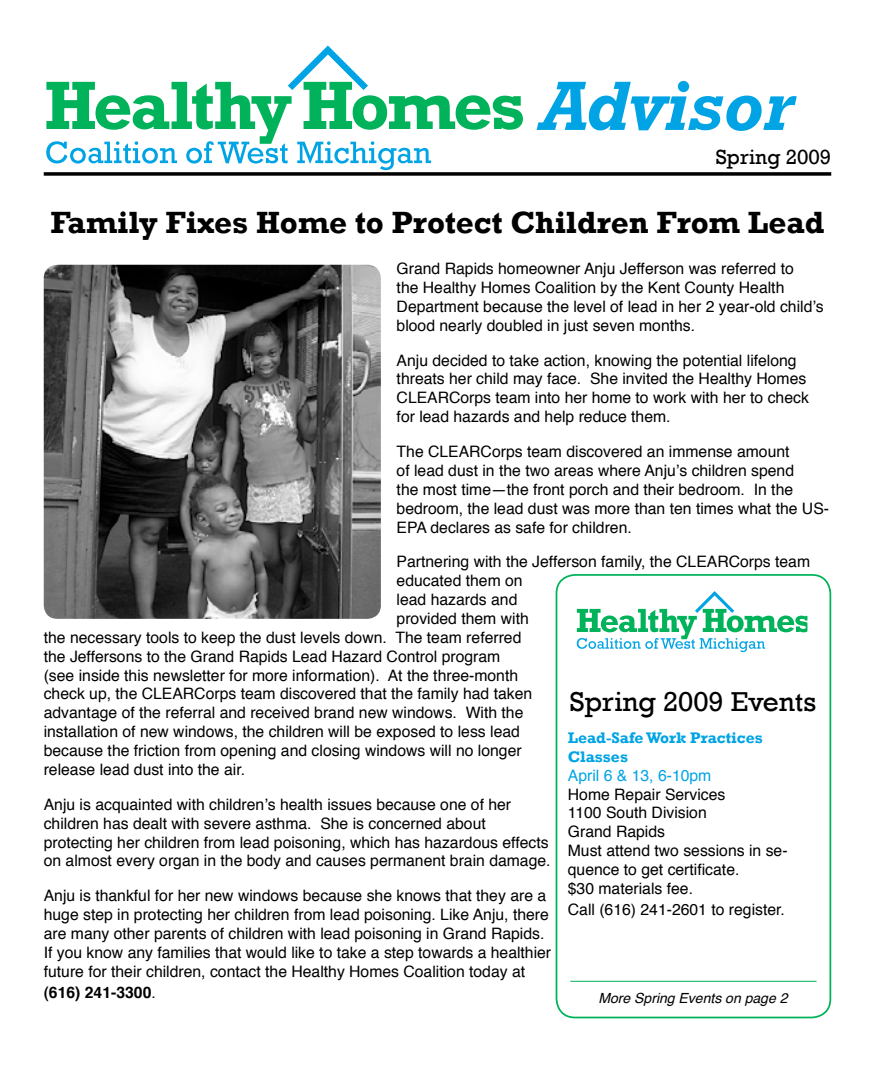
<style>
.page{position:relative;width:882px;height:1071px;background:#fff}
.page>*{position:absolute;margin:0;border:0;box-sizing:border-box;transform-origin:0 0}
.t1{font:italic 700 70.88px "Rockwell";color:#00a4e4}
.t2{font:700 31.5px "Rockwell";color:#000}
.t3{font:28px "Rockwell";color:#000}
.t4{font:21px "Rockwell";color:#000}
.t5{font:15.75px/18.9px "Helvetica";color:#000}
.t6{font:700 15.75px/18.9px "Rockwell";color:#00a4e4}
.t7{font:15.75px "Helvetica";color:#00a4e4}
.t8{font:700 15.75px "Helvetica";color:#000}
.t9{font:italic 14px "Helvetica";color:#000}
.s1{font-weight:400}
</style>
<div class="page">
<svg style="left:46px;top:46px;width:477px;height:124px"></svg>
<svg style="left:44px;top:172px;width:787px;height:4px;background:#1f1f1f"></svg>
<hr style="left:570px;top:981px;width:247px;height:1px;background:#00b259">
<div style="left:556px;top:574px;width:275px;height:444px;border:2px solid #00b259;border-radius:19px"></div>
<svg style="left:577px;top:591px;width:230px;height:61px"></svg>
<img style="left:44px;top:265px;width:337px;height:354px">
<h1 class="t1" style="left:539px;top:64px;width:255px">Advisor</h1>
<h3 class="t4" style="left:716px;top:145px;width:117px">Spring 2009</h3>
<h2 class="t2" style="left:50px;top:203px;width:775px">Family Fixes Home to Protect Children From Lead</h2>
<p class="t5" style="left:397px;top:260px;width:429px">Grand Rapids homeowner Anju Jefferson was referred to<br>the Healthy Homes Coalition by the Kent County Health Department because the level of lead in her 2 year-old child’s blood nearly doubled in just seven months.</p>
<p class="t5" style="left:397px;top:351px;width:414px">Anju decided to take action, knowing the potential lifelong threats her child may face. She invited the Healthy Homes CLEARCorps team into her home to work with her to check for lead hazards and help reduce them.</p>
<p class="t5" style="left:397px;top:442px;width:434px">The CLEARCorps team discovered an immense amount<br>of lead dust in the two areas where Anju’s children spend<br>the most time—the front porch and their bedroom. In the bedroom, the lead dust was more than ten times what the US-EPA declares as safe for children.</p>
<p class="t5" style="left:397px;top:553px;width:415px">Partnering with the Jefferson family, the CLEARCorps team</p>
<p class="t5" style="left:397px;top:572px;width:128px">educated them on</p>
<p class="t5" style="left:397px;top:590px;width:122px">lead hazards and</p>
<p class="t5" style="left:397px;top:609px;width:134px">provided them with</p>
<p class="t5" style="left:44px;top:628px;width:479px">the necessary tools to keep the dust levels down. The team referred</p>
<p class="t5" style="left:44px;top:647px;width:458px">the Jeffersons to the Grand Rapids Lead Hazard Control program</p>
<p class="t5" style="left:44px;top:666px;width:476px">(see inside this newsletter for more information). At the three-month</p>
<p class="t5" style="left:44px;top:685px;width:490px">check up, the CLEARCorps team discovered that the family had taken</p>
<p class="t5" style="left:44px;top:704px;width:481px">advantage of the referral and received brand new windows. With the</p>
<p class="t5" style="left:44px;top:723px;width:478px">installation of new windows, the children will be exposed to less lead</p>
<p class="t5" style="left:44px;top:742px;width:479px">because the friction from opening and closing windows will no longer</p>
<p class="t5" style="left:44px;top:761px;width:203px">release lead dust into the air.</p>
<p class="t5" style="left:44px;top:795px;width:508px">Anju is acquainted with children’s health issues because one of her children has dealt with severe asthma. She is concerned about protecting her children from lead poisoning, which has hazardous effects on almost every organ in the body and causes permanent brain damage.</p>
<p class="t5" style="left:44px;top:887px;width:509px">Anju is thankful for her new windows because she knows that they are a huge step in protecting her children from lead poisoning. Like Anju, there are many other parents of children with lead poisoning in Grand Rapids.<br>If you know any families that would like to take a step towards a healthier future for their children, contact the Healthy Homes Coalition today at</p>
<p class="t8" style="left:44px;top:979px;width:114px">(616) 241-3300<span class="s1">.</span></p>
<h3 class="t3" style="left:570px;top:686px;width:248px">Spring 2009 Events</h3>
<p class="t6" style="left:568px;top:728px;width:196px">Lead-Safe Work Practices<br>Classes</p>
<p class="t7" style="left:568px;top:763px;width:145px">April 6 &amp; 13, 6-10pm</p>
<p class="t5" style="left:568px;top:785px;width:221px">Home Repair Services<br>1100 South Division<br>Grand Rapids<br>Must attend two sessions in se&shy;quence to get certificate.<br>$30 materials fee.</p>
<p class="t5" style="left:568px;top:901px;width:219px">Call (616) 241-2601 to register.</p>
<p class="t9" style="left:598px;top:987px;width:191px">More Spring Events on page 2</p>
</div>
